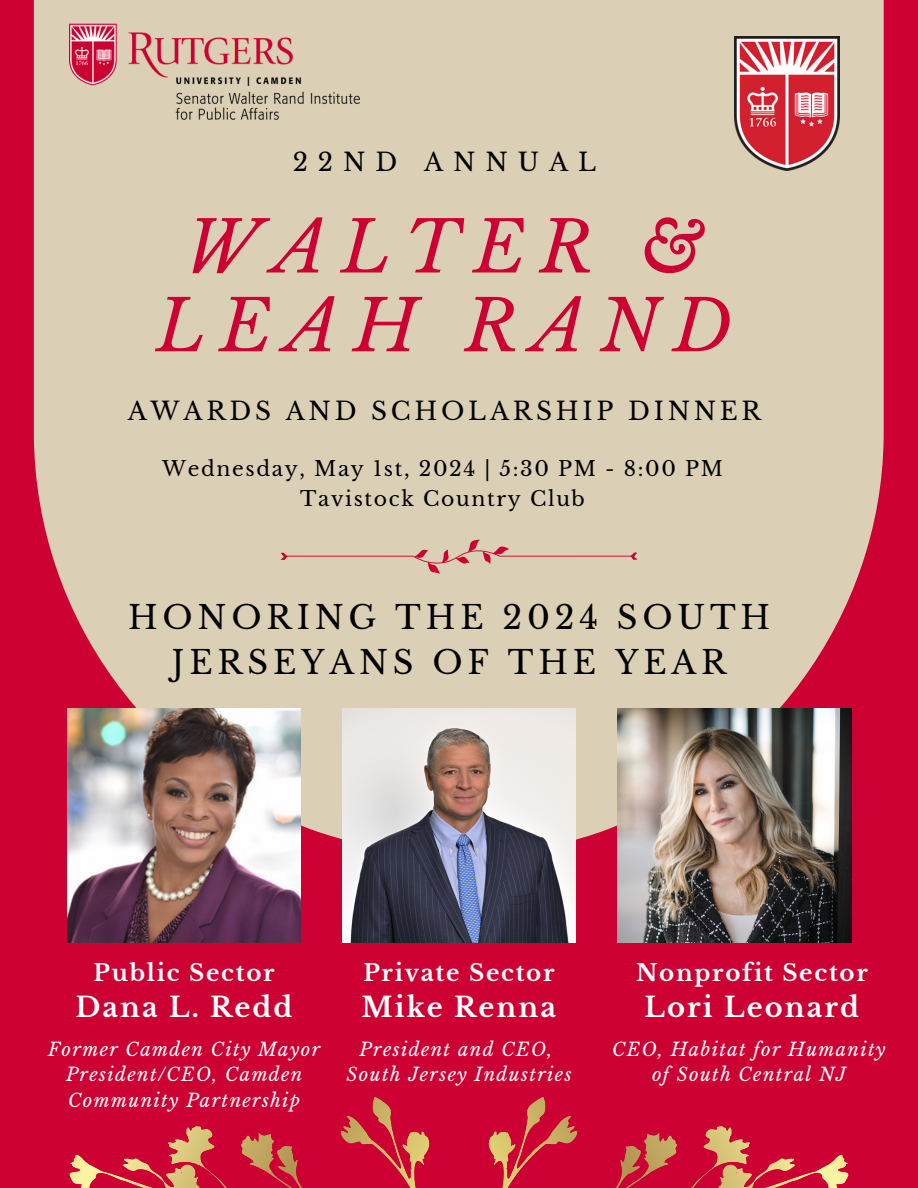
<style>
.page{position:relative;width:918px;height:1188px;background:#c03}
.page>*{position:absolute;margin:0;border:0;box-sizing:border-box;transform-origin:0 0}
.t1{font:italic 70.65px/78.8px "Libre Baskerville";letter-spacing:.195em;color:#c03;text-align:center}
.t2{font:32.1px/44.8px "Libre Baskerville";letter-spacing:.15em;color:#000;text-align:center}
.t3{font:700 27.3px "Libre Baskerville";letter-spacing:.075em;color:#fff}
.t4{font:24.75px "Libre Baskerville";letter-spacing:.15em;color:#000}
.t5{font:24.75px "Libre Baskerville";letter-spacing:.4em;color:#000}
.t6{font:700 22.95px "Libre Baskerville";letter-spacing:.075em;color:#fff}
.t7{font:20.4px/30.6px "Libre Baskerville";letter-spacing:.08em;color:#000;text-align:center}
.t8{font:italic 18.3px/25.3px "Libre Baskerville";letter-spacing:.075em;color:#fff;text-align:center}
</style>
<div class="page">
<div style="left:34px;top:0;width:850px;height:856px;background:#dbd0b5"></div>
<img style="left:67px;top:709px;width:234px;height:234px">
<img style="left:342px;top:709px;width:234px;height:234px">
<img style="left:617px;top:709px;width:234px;height:234px">
<svg style="left:280px;top:540px;width:357px;height:34px;background:#dac2ac"></svg>
<img style="left:69px;top:24px;width:290px;height:95px">
<svg style="left:374px;top:1099px;width:170px;height:89px"></svg>
<img style="left:734px;top:36px;width:106px;height:134px">
<p class="t5" style="left:293px;top:147px;width:305px">22ND ANNUAL</p>
<h2 class="t1" style="left:156px;top:208px;width:577px">WALTER &amp;<br>LEAH RAND</h2>
<p class="t4" style="left:128px;top:396px;width:635px">AWARDS AND SCHOLARSHIP DINNER</p>
<p class="t7" style="left:162px;top:453px;width:562px">Wednesday, May 1st, 2024 | 5:30 PM - 8:00 PM<br>Tavistock Country Club</p>
<h4 class="t2" style="left:128px;top:595px;width:644px">HONORING THE 2024 SOUTH<br>JERSEYANS OF THE YEAR</h4>
<h3 class="t6" style="left:94px;top:958px;width:183px">Public Sector</h3>
<h3 class="t3" style="left:75px;top:990px;width:219px">Dana L. Redd</h3>
<h5 class="t8" style="left:48px;top:1037px;width:274px">Former Camden City Mayor<br>President/CEO, Camden</h5>
<p class="t8" style="left:68px;top:1088px;width:233px">Community Partnership</p>
<p class="t6" style="left:363px;top:958px;width:193px">Private Sector</p>
<p class="t3" style="left:362px;top:990px;width:196px">Mike Renna</p>
<p class="t8" style="left:360px;top:1037px;width:194px">President and CEO,</p>
<h4 class="t8" style="left:347px;top:1062px;width:227px">South Jersey Industries</h4>
<p class="t6" style="left:636px;top:958px;width:233px">Nonprofit Sector</p>
<p class="t3" style="left:644px;top:990px;width:216px">Lori Leonard</p>
<p class="t8" style="left:612px;top:1037px;width:275px">CEO, Habitat for Humanity</p>
<h4 class="t8" style="left:652px;top:1062px;width:195px">of South Central NJ</h4>
</div>
